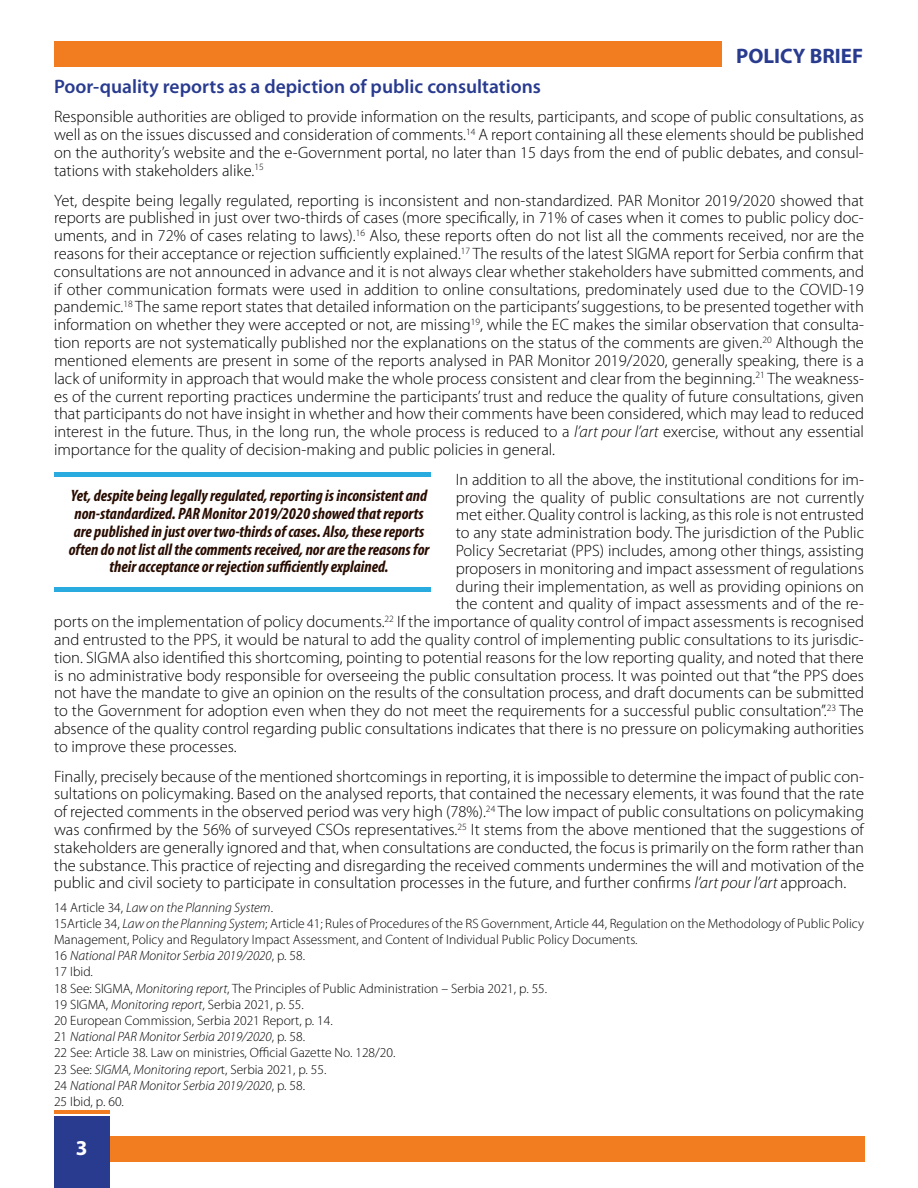
<style>
.page{position:relative;width:918px;height:1188px;background:#fff}
.page>*{position:absolute;margin:0;border:0;box-sizing:border-box;transform-origin:0 0}
.t1{font:700 21.15px "Myriad Pro";color:#fff}
.t2{font:700 21px "Myriad Pro";color:#293b8f}
.t3{font:600 19.5px "Myriad Pro";color:#293b8f}
.t4{font:300 16.5px/17.9px "Myriad Pro";color:#000;text-align:justify}
.t5{font:italic 700 condensed 16.5px/17.9px "Myriad Pro";color:#280c00;text-align:center}
.t6{font:300 13.5px/16.2px "Myriad Pro";color:#000}
.s1{font-style:italic}
</style>
<div class="page">
<div style="left:54px;top:1136px;width:810px;height:26px;background:#f27d21"></div>
<hr style="left:54px;top:1110px;width:55px;height:4px;background:#f27d21">
<div style="left:54px;top:1117px;width:55px;height:71px;background:#293b8f"></div>
<div style="left:54px;top:41px;width:668px;height:26px;background:#f27d21"></div>
<div style="left:54px;top:472px;width:376px;height:5px;background:#29abe0"></div>
<div style="left:54px;top:587px;width:376px;height:5px;background:#29abe0"></div>
<p class="t2" style="left:736px;top:42px;width:128px">POLICY BRIEF</p>
<p class="t3" style="left:54px;top:74px;width:489px">Poor-quality reports as a depiction of public consultations</p>
<p class="t4" style="left:54px;top:108px;width:812px">Responsible authorities are obliged to provide information on the results, participants, and scope of public consultations, as well as on the issues discussed and consideration of comments.<sup>14</sup> A report containing all these elements should be published on the authority’s website and the e-Government portal, no later than 15 days from the end of public debates, and consul&shy;tations with stakeholders alike.<sup>15</sup></p>
<p class="t4" style="left:54px;top:192px;width:812px">Yet, despite being legally regulated, reporting is inconsistent and non-standardized. PAR Monitor 2019/2020 showed that reports are published in just over two-thirds of cases (more specifically, in 71% of cases when it comes to public policy doc&shy;uments, and in 72% of cases relating to laws).<sup>16</sup> Also, these reports often do not list all the comments received, nor are the reasons for their acceptance or rejection sufficiently explained.<sup>17</sup> The results of the latest SIGMA report for Serbia confirm that consultations are not announced in advance and it is not always clear whether stakeholders have submitted comments, and if other communication formats were used in addition to online consultations, predominately used due to the COVID-19 pandemic.<sup>18</sup> The same report states that detailed information on the participants’ suggestions, to be presented together with information on whether they were accepted or not, are missing<sup>19</sup>, while the EC makes the similar observation that consulta&shy;tion reports are not systematically published nor the explanations on the status of the comments are given.<sup>20</sup> Although the mentioned elements are present in some of the reports analysed in PAR Monitor 2019/2020, generally speaking, there is a lack of uniformity in approach that would make the whole process consistent and clear from the beginning.<sup>21</sup> The weakness&shy;es of the current reporting practices undermine the participants’ trust and reduce the quality of future consultations, given that participants do not have insight in whether and how their comments have been considered, which may lead to reduced interest in the future. Thus, in the long run, the whole process is reduced to a <span class="s1">l’art pour l’art</span> exercise, without any essential importance for the quality of decision-making and public policies in general.</p>
<p class="t4" style="left:456px;top:471px;width:410px">In addition to all the above, the institutional conditions for im-</p>
<p class="t4" style="left:456px;top:488px;width:410px">proving the quality of public consultations are not currently</p>
<p class="t4" style="left:456px;top:506px;width:410px">met either. Quality control is lacking, as this role is not entrusted</p>
<p class="t4" style="left:456px;top:524px;width:410px">to any state administration body. The jurisdiction of the Public</p>
<p class="t4" style="left:456px;top:542px;width:410px">Policy Secretariat (PPS) includes, among other things, assisting</p>
<p class="t4" style="left:456px;top:560px;width:410px">proposers in monitoring and impact assessment of regulations</p>
<p class="t4" style="left:456px;top:577px;width:410px">during their implementation, as well as providing opinions on</p>
<p class="t4" style="left:456px;top:595px;width:410px">the content and quality of impact assessments and of the re-</p>
<p class="t4" style="left:54px;top:613px;width:812px">ports on the implementation of policy documents.<sup>22</sup> If the importance of quality control of impact assessments is recognised</p>
<p class="t4" style="left:54px;top:631px;width:811px">and entrusted to the PPS, it would be natural to add the quality control of implementing public consultations to its jurisdic-</p>
<p class="t4" style="left:54px;top:649px;width:811px">tion. SIGMA also identified this shortcoming, pointing to potential reasons for the low reporting quality, and noted that there</p>
<p class="t4" style="left:54px;top:666px;width:812px">is no administrative body responsible for overseeing the public consultation process. It was pointed out that “the PPS does</p>
<p class="t4" style="left:54px;top:684px;width:812px">not have the mandate to give an opinion on the results of the consultation process, and draft documents can be submitted</p>
<p class="t4" style="left:54px;top:702px;width:811px">to the Government for adoption even when they do not meet the requirements for a successful public consultation”.<sup>23</sup> The</p>
<p class="t4" style="left:54px;top:720px;width:812px">absence of the quality control regarding public consultations indicates that there is no pressure on policymaking authorities</p>
<p class="t4" style="left:54px;top:738px;width:184px">to improve these processes.</p>
<p class="t4" style="left:54px;top:767px;width:812px">Finally, precisely because of the mentioned shortcomings in reporting, it is impossible to determine the impact of public con&shy;sultations on policymaking. Based on the analysed reports, that contained the necessary elements, it was found that the rate of rejected comments in the observed period was very high (78%).<sup>24</sup> The low impact of public consultations on policymaking was confirmed by the 56% of surveyed CSOs representatives.<sup>25</sup> It stems from the above mentioned that the suggestions of stakeholders are generally ignored and that, when consultations are conducted, the focus is primarily on the form rather than the substance. This practice of rejecting and disregarding the received comments undermines the will and motivation of the public and civil society to participate in consultation processes in the future, and further confirms <span class="s1">l’art pour l’art</span> approach.</p>
<p class="t6" style="left:54px;top:899px;width:812px">14 Article 34, <span class="s1">Law on the Planning System</span>.<br>15Article 34, <span class="s1">Law on the Planning System</span>; Article 41; Rules of Procedures of the RS Government, Article 44, Regulation on the Methodology of Public Policy Management, Policy and Regulatory Impact Assessment, and Content of Individual Public Policy Documents.<br>16 <span class="s1">National PAR Monitor Serbia 2019/2020</span>, p. 58.<br>17 Ibid.<br>18 See: SIGMA, <span class="s1">Monitoring report</span>, The Principles of Public Administration – Serbia 2021, p. 55.<br>19 SIGMA, <span class="s1">Monitoring report</span>, Serbia 2021, p. 55.<br>20 European Commission, Serbia 2021 Report, p. 14.<br>21 <span class="s1">National PAR Monitor Serbia 2019/2020</span>, p. 58.<br>22 See: Article 38. Law on ministries, Official Gazette No. 128/20.<br>23 See: <span class="s1">SIGMA, Monitoring repor</span>t, Serbia 2021, p. 55.<br>24 <span class="s1">National PAR Monitor Serbia 2019/2020</span>, p. 58.<br>25 Ibid, p. 60.</p>
<p class="t5" style="left:69px;top:486px;width:362px">Yet, despite being legally regulated, reporting is inconsistent and non-standardized. PAR Monitor 2019/2020 showed that reports are published in just over two-thirds of cases. Also, these reports often do not list all the comments received, nor are the reasons for their acceptance or rejection sufficiently explained.</p>
<p class="t1" style="left:76px;top:1134px;width:13px">3</p>
</div>
